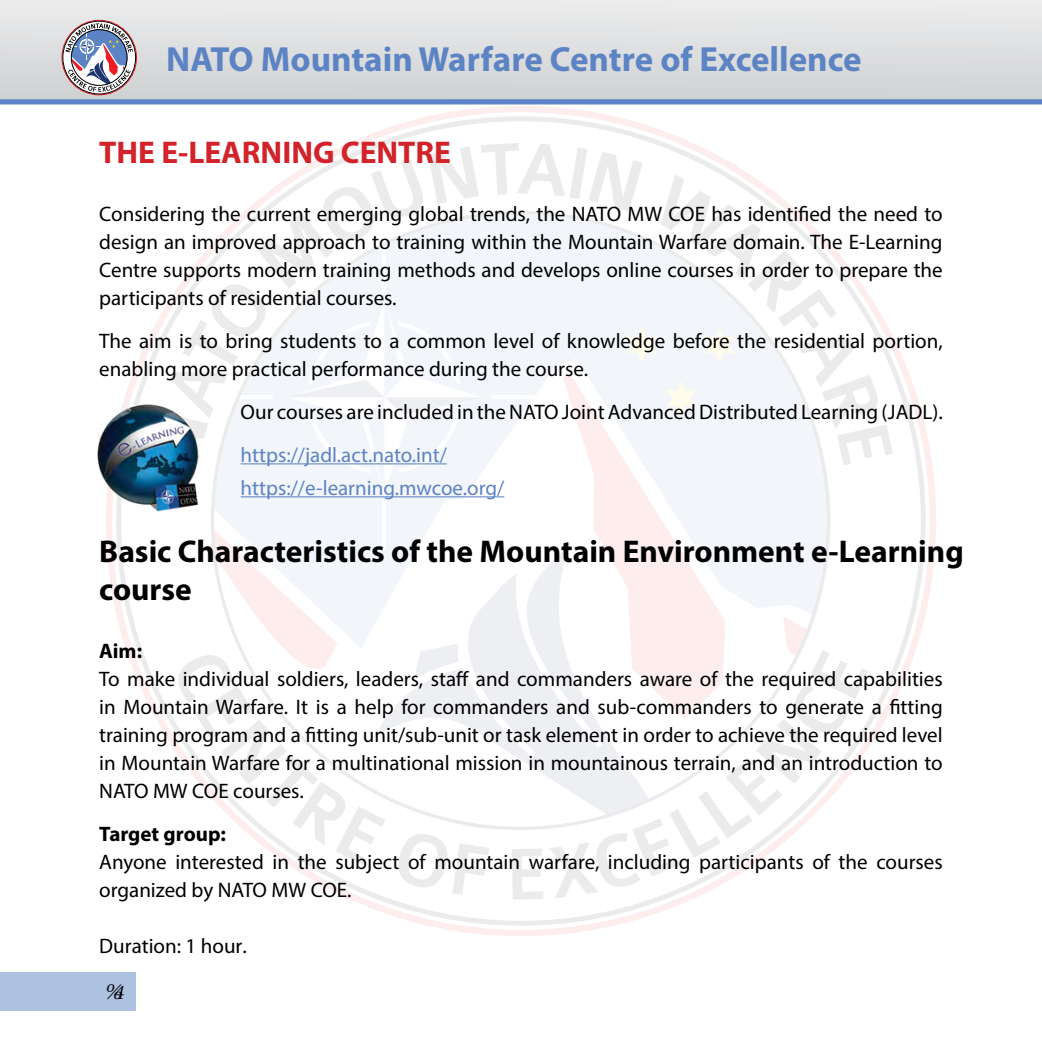
<style>
.page{position:relative;width:1042px;height:1042px;background:#fff}
.page>*{position:absolute;margin:0;border:0;box-sizing:border-box;transform-origin:0 0}
.t1{font:700 35px "Myriad Pro";color:#5c83c3}
.t2{font:700 31.5px/37.8px "Myriad Pro";color:#000}
.t3{font:700 31.5px "Myriad Pro";color:#d2232a}
.t4{font:21px/28px "Myriad Pro";color:#000;text-align:justify}
.t5{font:21px/32.9px "Myriad Pro";color:#5c83c3}
.t6{font:700 21px "Myriad Pro";color:#000}
.t7{font:italic 21px "Minion Pro";color:#000}
</style>
<div class="page">
<div style="left:0;top:0;width:1042px;height:102px;background:linear-gradient(to right,#deddde,#dee0e1)"></div>
<div style="left:0;top:99px;width:1042px;height:5px;background:#5c83c3"></div>
<div style="left:63px;top:21px;width:73px;height:73px;border:1px solid #000;border-radius:50%"></div>
<svg style="left:66px;top:23px;width:67px;height:69px"></svg>
<svg style="left:211px;top:498px;width:604px;height:332px;fill:#f2f5fa"></svg>
<svg style="left:563px;top:498px;width:162px;height:118px;fill:#fdeded"></svg>
<hr style="left:382px;top:500px;width:3px;height:50px;background:#fff">
<svg style="left:385px;top:543px;width:264px;height:273px"></svg>
<svg style="left:149px;top:143px;width:744px;height:355px"></svg>
<svg style="left:174px;top:528px;width:211px;height:337px"></svg>
<svg style="left:398px;top:834px;width:91px;height:61px"></svg>
<svg style="left:512px;top:849px;width:31px;height:50px"></svg>
<svg style="left:549px;top:616px;width:319px;height:282px"></svg>
<div style="left:0;top:972px;width:135px;height:38px;background:#adc1e1"></div>
<hr style="left:241px;top:463px;width:206px;height:1px;background:#5c83c3">
<hr style="left:241px;top:496px;width:263px;height:1px;background:#5c83c3">
<img style="left:97px;top:399px;width:107px;height:112px">
<h1 class="t1" style="left:166px;top:36px;width:697px">NATO Mountain Warfare Centre of Excellence</h1>
<h2 class="t3" style="left:99px;top:132px;width:353px">THE E-LEARNING CENTRE</h2>
<p class="t4" style="left:99px;top:200px;width:845px">Considering the current emerging global trends, the NATO MW COE has identified the need to design an improved approach to training within the Mountain Warfare domain. The E-Learning Centre supports modern training methods and develops online courses in order to prepare the participants of residential courses.</p>
<p class="t4" style="left:99px;top:327px;width:845px">The aim is to bring students to a common level of knowledge before the residential portion, enabling more practical performance during the course.</p>
<p class="t4" style="left:241px;top:397px;width:703px">Our courses are included in the NATO Joint Advanced Distributed Learning (JADL).</p>
<p class="t5" style="left:241px;top:438px;width:265px">https://jadl.act.nato.int/ https://e-learning.mwcoe.org/</p>
<h2 class="t2" style="left:99px;top:532px;width:866px">Basic Characteristics of the Mountain Environment e-Learning course</h2>
<p class="t6" style="left:99px;top:637px;width:44px">Aim:</p>
<p class="t4" style="left:99px;top:664px;width:845px">To make individual soldiers, leaders, staff and commanders aware of the required capabilities in Mountain Warfare. It is a help for commanders and sub-commanders to generate a fitting training program and a fitting unit/sub-unit or task element in order to achieve the required level in Mountain Warfare for a multinational mission in mountainous terrain, and an introduction to NATO MW COE courses.</p>
<p class="t6" style="left:99px;top:820px;width:128px">Target group:</p>
<p class="t4" style="left:99px;top:847px;width:845px">Anyone interested in the subject of mountain warfare, including participants of the courses organized by NATO MW COE.</p>
<p class="t4" style="left:99px;top:931px;width:149px">Duration: 1 hour.</p>
<p class="t7" style="left:114px;top:978px;width:12px">4</p>
</div>
